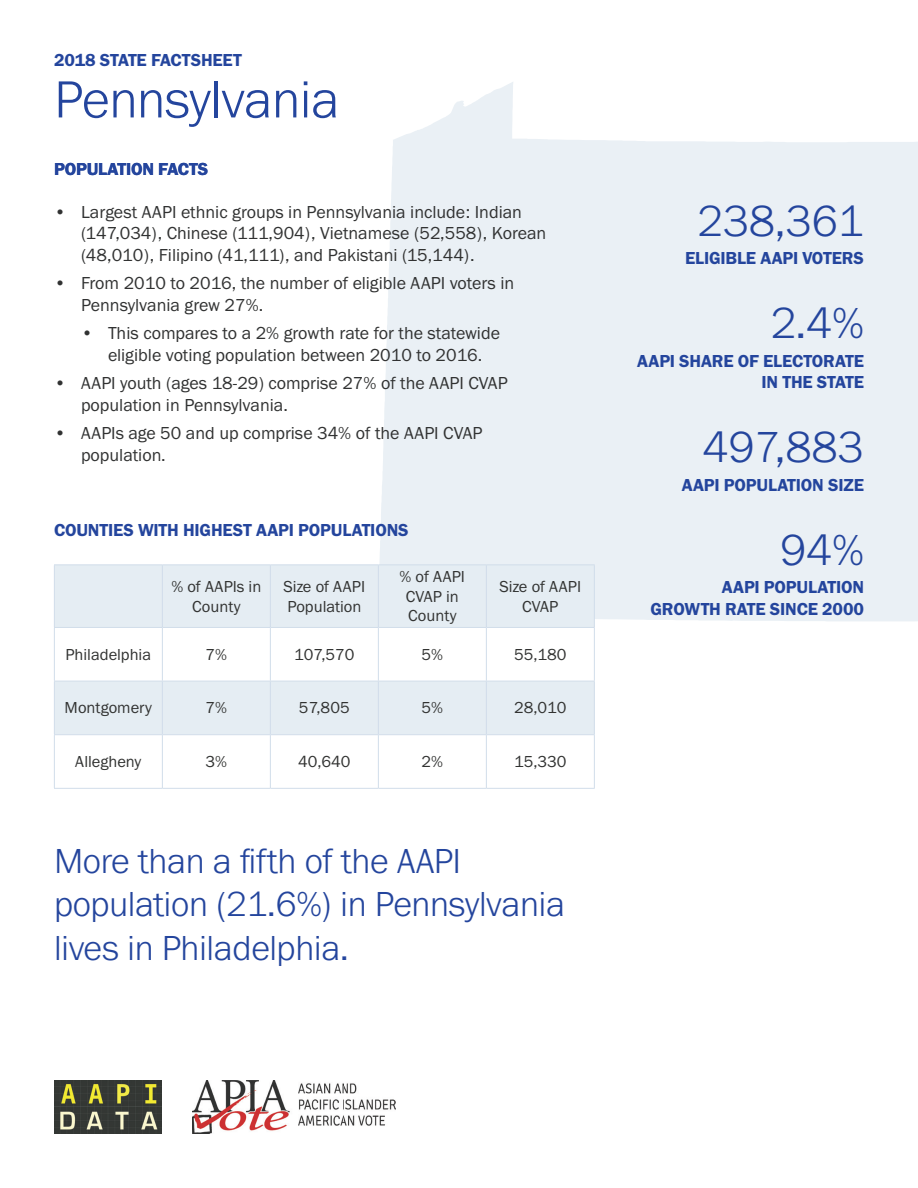
<style>
.page{position:relative;width:918px;height:1188px;background:#fff}
.page>*{position:absolute;margin:0;border:0;box-sizing:border-box;transform-origin:0 0}
.t1{font:300 54px "Franklin Gothic URW";letter-spacing:-.01em;color:#24459d}
.t2{font:300 45px "Franklin Gothic URW";letter-spacing:-.01em;color:#24459d}
.t3{font:300 36px/43.2px "Franklin Gothic URW";letter-spacing:-.01em;color:#24459d}
.t4{font:18px/21.6px "Franklin Gothic URW Boo";color:#313232}
.t5{font:18px/21.6px "Franklin Gothic URW Dem";letter-spacing:-.01em;color:#24459d;text-align:right}
.t6{font:16.5px/19.8px "Franklin Gothic URW Boo";color:#323332;text-align:center}
</style>
<div class="page">
<img style="left:54px;top:1080px;width:108px;height:54px">
<img style="left:192px;top:1080px;width:204px;height:54px">
<svg style="left:379px;top:82px;width:539px;height:539px;background:#ecf1f6"></svg>
<div style="left:55px;top:565px;width:539px;height:62px;background:#e5edf3"></div>
<svg style="left:55px;top:680px;width:539px;height:108px;fill:#ebf0f6"></svg>
<hr style="left:54px;top:564px;width:108px;height:1px;background:#d1ddea">
<hr style="left:54px;top:565px;width:1px;height:62px;background:#d1ddea">
<hr style="left:162px;top:564px;width:108px;height:1px;background:#d1ddea">
<hr style="left:162px;top:565px;width:1px;height:62px;background:#d1ddea">
<hr style="left:270px;top:564px;width:108px;height:1px;background:#d1ddea">
<hr style="left:270px;top:565px;width:1px;height:62px;background:#d1ddea">
<hr style="left:378px;top:564px;width:108px;height:1px;background:#d1ddea">
<hr style="left:378px;top:565px;width:1px;height:62px;background:#d1ddea">
<hr style="left:486px;top:564px;width:109px;height:1px;background:#d1ddea">
<hr style="left:486px;top:565px;width:1px;height:62px;background:#d1ddea">
<hr style="left:594px;top:565px;width:1px;height:62px;background:#d1ddea">
<hr style="left:54px;top:627px;width:108px;height:1px;background:#d1ddea">
<hr style="left:54px;top:628px;width:1px;height:53px;background:#d1ddea">
<hr style="left:162px;top:627px;width:108px;height:1px;background:#d1ddea">
<hr style="left:162px;top:628px;width:1px;height:53px;background:#d1ddea">
<hr style="left:270px;top:627px;width:108px;height:1px;background:#d1ddea">
<hr style="left:270px;top:628px;width:1px;height:53px;background:#d1ddea">
<hr style="left:378px;top:627px;width:108px;height:1px;background:#d1ddea">
<hr style="left:378px;top:628px;width:1px;height:53px;background:#d1ddea">
<hr style="left:486px;top:627px;width:109px;height:1px;background:#d1ddea">
<hr style="left:486px;top:628px;width:1px;height:53px;background:#d1ddea">
<hr style="left:594px;top:628px;width:1px;height:53px;background:#d1ddea">
<hr style="left:54px;top:681px;width:108px;height:1px;background:#d1ddea">
<hr style="left:54px;top:681px;width:1px;height:53px;background:#d1ddea">
<hr style="left:162px;top:681px;width:108px;height:1px;background:#d1ddea">
<hr style="left:162px;top:681px;width:1px;height:53px;background:#d1ddea">
<hr style="left:270px;top:681px;width:108px;height:1px;background:#d1ddea">
<hr style="left:270px;top:681px;width:1px;height:53px;background:#d1ddea">
<hr style="left:378px;top:681px;width:108px;height:1px;background:#d1ddea">
<hr style="left:378px;top:681px;width:1px;height:53px;background:#d1ddea">
<hr style="left:486px;top:681px;width:109px;height:1px;background:#d1ddea">
<hr style="left:486px;top:681px;width:1px;height:53px;background:#d1ddea">
<hr style="left:594px;top:681px;width:1px;height:53px;background:#d1ddea">
<hr style="left:54px;top:734px;width:108px;height:1px;background:#d1ddea">
<hr style="left:54px;top:735px;width:1px;height:53px;background:#d1ddea">
<hr style="left:162px;top:734px;width:108px;height:1px;background:#d1ddea">
<hr style="left:162px;top:735px;width:1px;height:53px;background:#d1ddea">
<hr style="left:270px;top:734px;width:108px;height:1px;background:#d1ddea">
<hr style="left:270px;top:735px;width:1px;height:53px;background:#d1ddea">
<hr style="left:378px;top:734px;width:108px;height:1px;background:#d1ddea">
<hr style="left:378px;top:735px;width:1px;height:53px;background:#d1ddea">
<hr style="left:486px;top:734px;width:109px;height:1px;background:#d1ddea">
<hr style="left:486px;top:735px;width:1px;height:53px;background:#d1ddea">
<hr style="left:594px;top:735px;width:1px;height:53px;background:#d1ddea">
<hr style="left:54px;top:788px;width:108px;height:1px;background:#d1ddea">
<hr style="left:162px;top:788px;width:108px;height:1px;background:#d1ddea">
<hr style="left:270px;top:788px;width:108px;height:1px;background:#d1ddea">
<hr style="left:378px;top:788px;width:108px;height:1px;background:#d1ddea">
<hr style="left:486px;top:788px;width:109px;height:1px;background:#d1ddea">
<p class="t5" style="left:54px;top:49px;width:189px">2018 STATE FACTSHEET</p>
<h1 class="t1" style="left:54px;top:66px;width:287px">Pennsylvania</h1>
<p class="t5" style="left:54px;top:158px;width:156px">POPULATION FACTS</p>
<p class="t4" style="left:81px;top:201px;width:467px;text-indent:-27px">• Largest AAPI ethnic groups in Pennsylvania include: Indian (147,034), Chinese (111,904), Vietnamese (52,558), Korean (48,010), Filipino (41,111), and Pakistani (15,144).</p>
<p class="t4" style="left:81px;top:272px;width:435px;text-indent:-27px">• From 2010 to 2016, the number of eligible AAPI voters in<br>Pennsylvania grew 27%.</p>
<p class="t4" style="left:81px;top:322px;width:421px;text-align:center">• This compares to a 2% growth rate for the statewide eligible voting population between 2010 to 2016.</p>
<p class="t4" style="left:81px;top:372px;width:428px;text-indent:-27px">• AAPI youth (ages 18-29) comprise 27% of the AAPI CVAP population in Pennsylvania.</p>
<p class="t4" style="left:81px;top:422px;width:403px;text-indent:-27px">• AAPIs age 50 and up comprise 34% of the AAPI CVAP population.</p>
<p class="t5" style="left:54px;top:519px;width:356px">COUNTIES WITH HIGHEST AAPI POPULATIONS</p>
<p class="t6" style="left:171px;top:576px;width:91px">% of AAPIs in<br>County</p>
<p class="t6" style="left:284px;top:576px;width:83px;text-align:left">Size of AAPI<br>Population</p>
<p class="t6" style="left:400px;top:566px;width:67px">% of AAPI<br>CVAP in<br>County</p>
<p class="t6" style="left:500px;top:576px;width:83px">Size of AAPI<br>CVAP</p>
<p class="t6" style="left:66px;top:644px;width:87px">Philadelphia</p>
<p class="t6" style="left:206px;top:644px;width:23px">7%</p>
<p class="t6" style="left:294px;top:644px;width:62px">107,570</p>
<p class="t6" style="left:422px;top:644px;width:23px">5%</p>
<p class="t6" style="left:514px;top:644px;width:54px">55,180</p>
<p class="t6" style="left:65px;top:698px;width:89px">Montgomery</p>
<p class="t6" style="left:206px;top:698px;width:23px">7%</p>
<p class="t6" style="left:299px;top:698px;width:52px">57,805</p>
<p class="t6" style="left:422px;top:698px;width:23px">5%</p>
<p class="t6" style="left:514px;top:698px;width:54px">28,010</p>
<p class="t6" style="left:75px;top:751px;width:68px">Allegheny</p>
<p class="t6" style="left:206px;top:751px;width:23px">3%</p>
<p class="t6" style="left:298px;top:751px;width:54px">40,640</p>
<p class="t6" style="left:422px;top:751px;width:23px">2%</p>
<p class="t6" style="left:514px;top:751px;width:54px">15,330</p>
<h3 class="t3" style="left:54px;top:839px;width:513px">More than a fifth of the AAPI population (21.6%) in Pennsylvania lives in Philadelphia.</h3>
<h2 class="t2" style="left:697px;top:193px;width:169px">238,361</h2>
<p class="t5" style="left:685px;top:247px;width:180px">ELIGIBLE AAPI VOTERS</p>
<h2 class="t2" style="left:770px;top:295px;width:95px">2.4%</h2>
<p class="t5" style="left:637px;top:350px;width:228px">AAPI SHARE OF ELECTORATE<br>IN THE STATE</p>
<h2 class="t2" style="left:703px;top:419px;width:163px">497,883</h2>
<p class="t5" style="left:682px;top:474px;width:184px">AAPI POPULATION SIZE</p>
<h2 class="t2" style="left:780px;top:522px;width:85px">94%</h2>
<p class="t5" style="left:651px;top:576px;width:215px">AAPI POPULATION<br>GROWTH RATE SINCE 2000</p>
</div>
